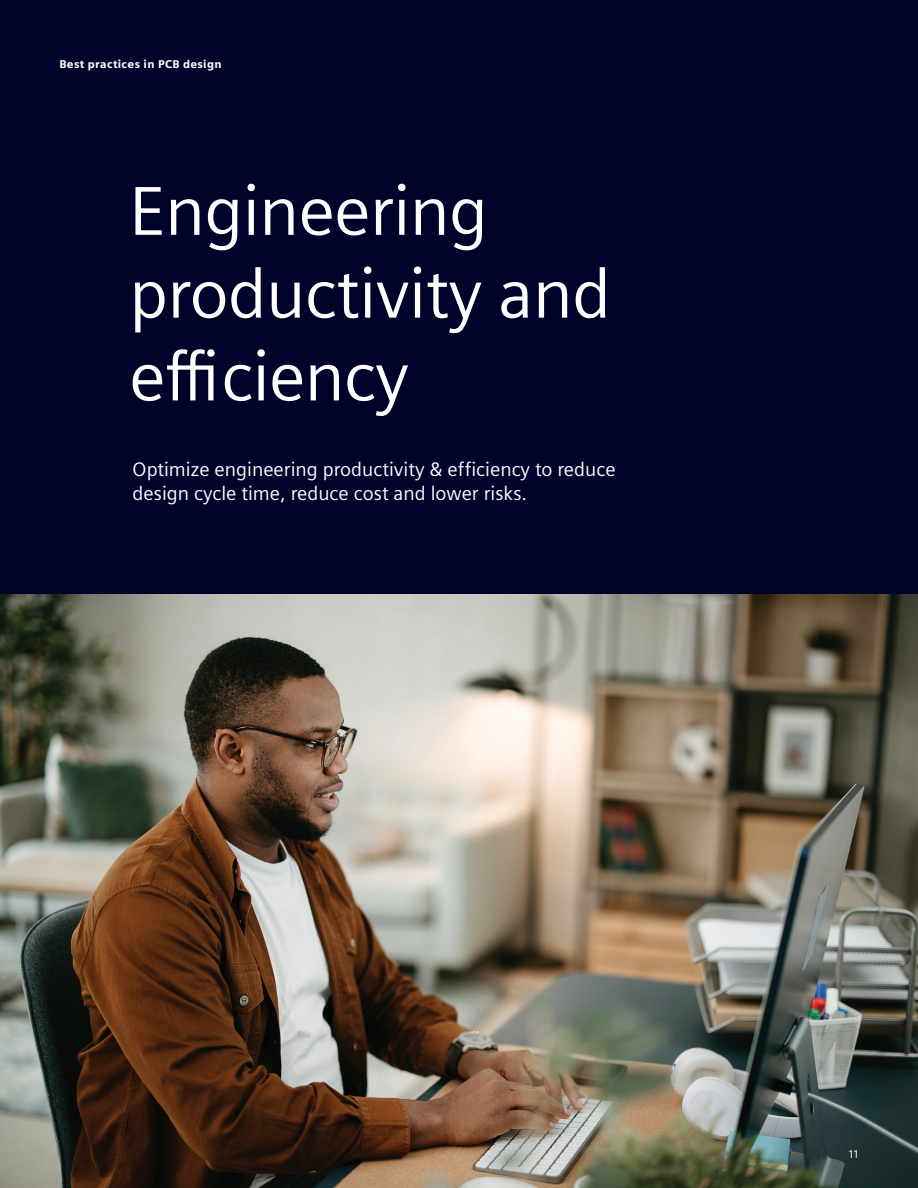
<style>
.page{position:relative;width:918px;height:1188px;background:#fff}
.page>*{position:absolute;margin:0;border:0;box-sizing:border-box;transform-origin:0 0}
.t1{font:69px/82.8px "Siemens Sans";letter-spacing:-.01em;color:#fff}
.t2{font:19.5px/23.4px "Siemens Sans";color:#fff}
.t3{font:900 11.25px "Siemens Sans";letter-spacing:.03em;color:#fff}
.t4{font:11.25px "Siemens Sans";color:#fff}
</style>
<div class="page">
<div style="left:0;top:0;width:918px;height:594px;background:#00022a"></div>
<img style="left:0;top:594px;width:918px;height:594px">
<p class="t3" style="left:60px;top:55px;width:164px">Best practices in PCB design</p>
<h1 class="t1" style="left:129px;top:165px;width:483px">Engineering productivity and efficiency</h1>
<p class="t2" style="left:133px;top:456px;width:484px">Optimize engineering productivity &amp; efficiency to reduce design cycle time, reduce cost and lower risks.</p>
<p class="t4" style="left:849px;top:1146px;width:11px">11</p>
</div>
